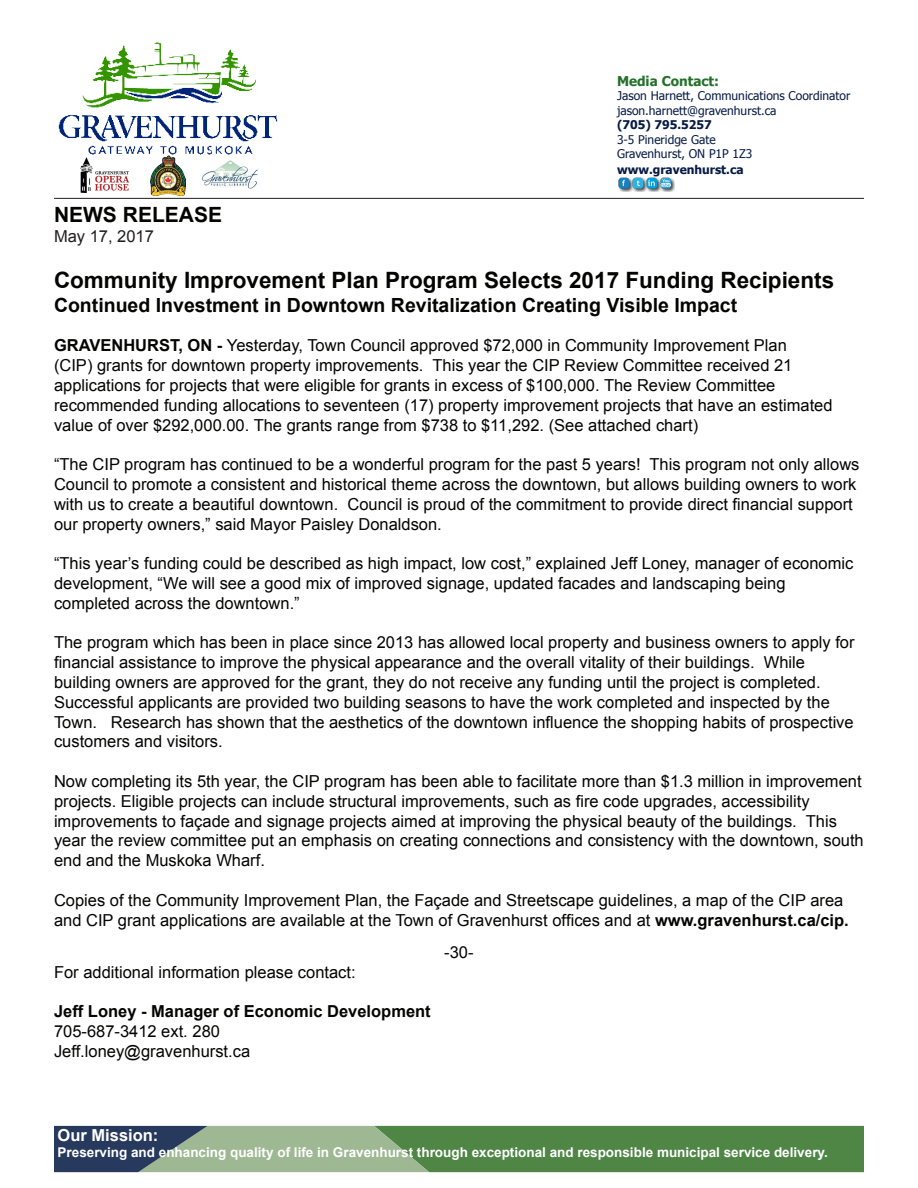
<style>
.page{position:relative;width:918px;height:1188px;background:#fff}
.page>*{position:absolute;margin:0;border:0;box-sizing:border-box;transform-origin:0 0}
.t1{font:700 22.5px "Arial";color:#040503}
.t2{font:700 21px "Arial";color:#040503}
.t3{font:700 19.5px "Arial";color:#040503}
.t4{font:16.5px/19.8px "Arial";color:#040503}
.t5{font:700 16.5px "Arial";color:#040503}
.t6{font:700 16.5px "Arial";color:#fff}
.t7{font:16.5px "Arial";color:#231f20}
.t8{font:700 13.5px "Arial";color:#fff}
.t9{font:700 13.5px "Tahoma";color:#23712a}
.t10{font:12px "Tahoma";color:#071b44}
.t11{font:700 12px "Tahoma";color:#071b44}
.s1{font-weight:700}
</style>
<div class="page">
<img style="left:58px;top:42px;width:220px;height:114px">
<img style="left:202px;top:160px;width:56px;height:29px">
<img style="left:150px;top:156px;width:35px;height:39px">
<img style="left:80px;top:157px;width:50px;height:37px">
<hr style="left:54px;top:198px;width:810px;height:1px;background:#231f20">
<img style="left:618px;top:177px;width:56px;height:15px">
<svg style="left:54px;top:1126px;width:810px;height:46px;background:#5f885f"></svg>
<p class="t9" style="left:617px;top:72px;width:103px">Media Contact:</p>
<p class="t10" style="left:617px;top:88px;width:235px">Jason Harnett, Communications Coordinator</p>
<p class="t10" style="left:617px;top:102px;width:161px">jason.harnett@gravenhurst.ca</p>
<p class="t11" style="left:617px;top:116px;width:96px">(705) 795.5257</p>
<p class="t10" style="left:617px;top:131px;width:100px">3-5 Pineridge Gate</p>
<p class="t10" style="left:617px;top:146px;width:137px">Gravenhurst, ON P1P 1Z3</p>
<p class="t11" style="left:617px;top:161px;width:128px">www.gravenhurst.ca</p>
<p class="t2" style="left:54px;top:201px;width:170px">NEWS RELEASE</p>
<p class="t7" style="left:54px;top:225px;width:101px">May 17, 2017</p>
<p class="t1" style="left:54px;top:266px;width:782px">Community Improvement Plan Program Selects 2017 Funding Recipients</p>
<p class="t3" style="left:54px;top:292px;width:685px">Continued Investment in Downtown Revitalization Creating Visible Impact</p>
<p class="t4" style="left:54px;top:336px;width:734px"><span class="s1">GRAVENHURST, ON -</span> Yesterday, Town Council approved $72,000 in Community Improvement Plan</p>
<p class="t4" style="left:54px;top:356px;width:740px">(CIP) grants for downtown property improvements. This year the CIP Review Committee received 21</p>
<p class="t4" style="left:54px;top:376px;width:723px">applications for projects that were eligible for grants in excess of $100,000. The Review Committee</p>
<p class="t4" style="left:54px;top:395px;width:780px">recommended funding allocations to seventeen (17) property improvement projects that have an estimated value of over $292,000.00. The grants range from $738 to $11,292. (See attached chart)</p>
<p class="t4" style="left:54px;top:455px;width:807px">“The CIP program has continued to be a wonderful program for the past 5 years! This program not only allows Council to promote a consistent and historical theme across the downtown, but allows building owners to work with us to create a beautiful downtown. Council is proud of the commitment to provide direct financial support our property owners,” said Mayor Paisley Donaldson.</p>
<p class="t4" style="left:54px;top:554px;width:801px">“This year’s funding could be described as high impact, low cost,” explained Jeff Loney, manager of economic development, “We will see a good mix of improved signage, updated facades and landscaping being</p>
<p class="t4" style="left:54px;top:593px;width:247px">completed across the downtown.”</p>
<p class="t4" style="left:54px;top:633px;width:802px">The program which has been in place since 2013 has allowed local property and business owners to apply for financial assistance to improve the physical appearance and the overall vitality of their buildings. While</p>
<p class="t4" style="left:54px;top:673px;width:768px">building owners are approved for the grant, they do not receive any funding until the project is completed.</p>
<p class="t4" style="left:54px;top:692px;width:801px">Successful applicants are provided two building seasons to have the work completed and inspected by the<br>Town. Research has shown that the aesthetics of the downtown influence the shopping habits of prospective customers and visitors.</p>
<p class="t4" style="left:54px;top:772px;width:809px">Now completing its 5th year, the CIP program has been able to facilitate more than $1.3 million in improvement projects. Eligible projects can include structural improvements, such as fire code upgrades, accessibility</p>
<p class="t4" style="left:54px;top:811px;width:811px">improvements to façade and signage projects aimed at improving the physical beauty of the buildings. This year the review committee put an emphasis on creating connections and consistency with the downtown, south end and the Muskoka Wharf.</p>
<p class="t4" style="left:54px;top:890px;width:796px">Copies of the Community Improvement Plan, the Façade and Streetscape guidelines, a map of the CIP area and CIP grant applications are available at the Town of Gravenhurst offices and at <span class="s1">www.gravenhurst.ca/cip.</span></p>
<p class="t4" style="left:444px;top:943px;width:31px">-30-</p>
<p class="t4" style="left:54px;top:962px;width:303px">For additional information please contact:</p>
<p class="t5" style="left:54px;top:1001px;width:378px">Jeff Loney - Manager of Economic Development</p>
<p class="t4" style="left:54px;top:1022px;width:168px">705-687-3412 ext. 280</p>
<p class="t4" style="left:54px;top:1042px;width:198px">Jeff.loney@gravenhurst.ca</p>
<p class="t6" style="left:58px;top:1124px;width:102px">Our Mission:</p>
<p class="t8" style="left:58px;top:1143px;width:772px">Preserving and enhancing quality of life in Gravenhurst through exceptional and responsible municipal service delivery.</p>
</div>
